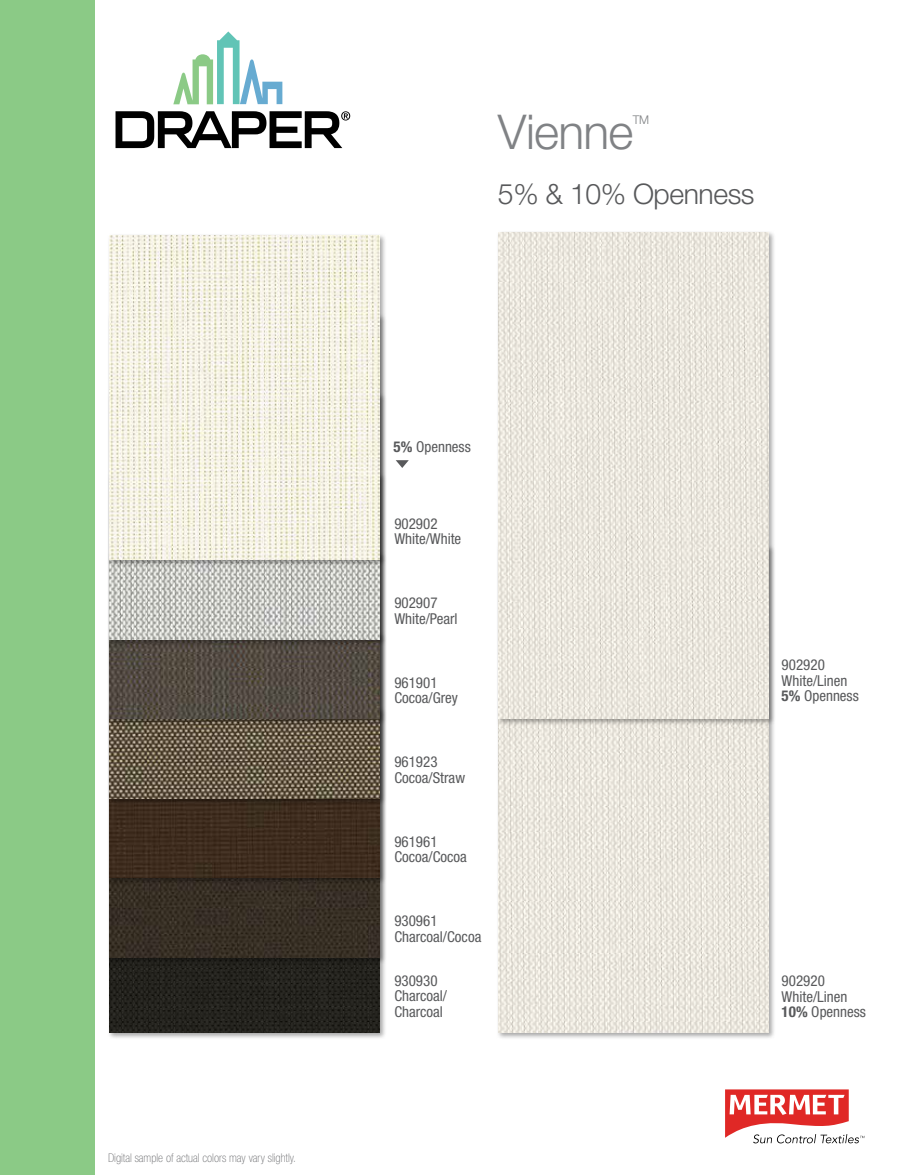
<style>
.page{position:relative;width:905px;height:1175px;background:#fff}
.page>*{position:absolute;margin:0;border:0;box-sizing:border-box;transform-origin:0 0}
.t1{font:300 48px "Helvetica Neue LT Std";letter-spacing:-.015em;color:#808285}
.t2{font:300 28.35px "Helvetica Neue LT Std";letter-spacing:-.015em;color:#58595b}
.t3{font:condensed 15px/15.6px "Helvetica Neue LT Std";color:#58595b}
.t4{font:100 condensed 12px "Helvetica Neue LT Std";color:#6d6e71}
.t5{font:300 12px "Helvetica Neue LT Std";color:#808285}
.s1{font-weight:700}
</style>
<div class="page">
<svg style="left:115px;top:111px;width:235px;height:37px"></svg>
<svg style="left:173px;top:31px;width:109px;height:73px"></svg>
<svg style="left:725px;top:1089px;width:139px;height:54px"></svg>
<div style="left:0;top:0;width:94px;height:1174px;background:#8bca86"></div>
<svg style="left:396px;top:460px;width:13px;height:8px"></svg>
<div style="left:107px;top:706px;width:279px;height:333px;background:#000;opacity:.35"></div>
<img style="left:110px;top:964px;width:270px;height:68px">
<div style="left:107px;top:631px;width:279px;height:333px;background:#000;opacity:.35"></div>
<img style="left:110px;top:884px;width:270px;height:73px">
<div style="left:107px;top:551px;width:279px;height:333px;background:#000;opacity:.35"></div>
<img style="left:110px;top:805px;width:270px;height:73px">
<div style="left:496px;top:544px;width:279px;height:495px;background:#000;opacity:.35"></div>
<img style="left:498px;top:725px;width:270px;height:307px">
<div style="left:107px;top:472px;width:279px;height:333px;background:#000;opacity:.35"></div>
<img style="left:110px;top:725px;width:270px;height:73px">
<div style="left:107px;top:392px;width:279px;height:333px;background:#000;opacity:.35"></div>
<img style="left:110px;top:646px;width:270px;height:72px">
<div style="left:107px;top:313px;width:279px;height:333px;background:#000;opacity:.35"></div>
<img style="left:110px;top:566px;width:270px;height:73px">
<div style="left:107px;top:233px;width:279px;height:333px;background:#000;opacity:.35"></div>
<img style="left:110px;top:236px;width:270px;height:324px">
<div style="left:496px;top:230px;width:279px;height:495px;background:#000;opacity:.35"></div>
<img style="left:498px;top:232px;width:270px;height:486px">
<p class="t4" style="left:108px;top:1151px;width:189px">Digital sample of actual colors may vary slightly.</p>
<h1 class="t1" style="left:498px;top:103px;width:137px">Vienne</h1>
<p class="t5" style="left:632px;top:112px;width:18px">TM</p>
<h2 class="t2" style="left:498px;top:176px;width:258px">5% &amp; 10% Openness</h2>
<p class="t3" style="left:393px;top:439px;width:79px"><span class="s1">5%</span> Openness</p>
<p class="t3" style="left:394px;top:515px;width:68px">902902<br>White/White</p>
<p class="t3" style="left:394px;top:595px;width:65px">902907<br>White/Pearl</p>
<p class="t3" style="left:394px;top:674px;width:65px">961901<br>Cocoa/Grey</p>
<p class="t3" style="left:394px;top:754px;width:72px">961923<br>Cocoa/Straw</p>
<p class="t3" style="left:394px;top:833px;width:74px">961961<br>Cocoa/Cocoa</p>
<p class="t3" style="left:394px;top:913px;width:88px">930961<br>Charcoal/Cocoa</p>
<p class="t3" style="left:394px;top:972px;width:54px">930930<br>Charcoal/<br>Charcoal</p>
<p class="t3" style="left:781px;top:657px;width:79px">902920<br>White/Linen<br><span class="s1">5%</span> Openness</p>
<p class="t3" style="left:781px;top:973px;width:86px">902920<br>White/Linen<br><span class="s1">10%</span> Openness</p>
</div>
